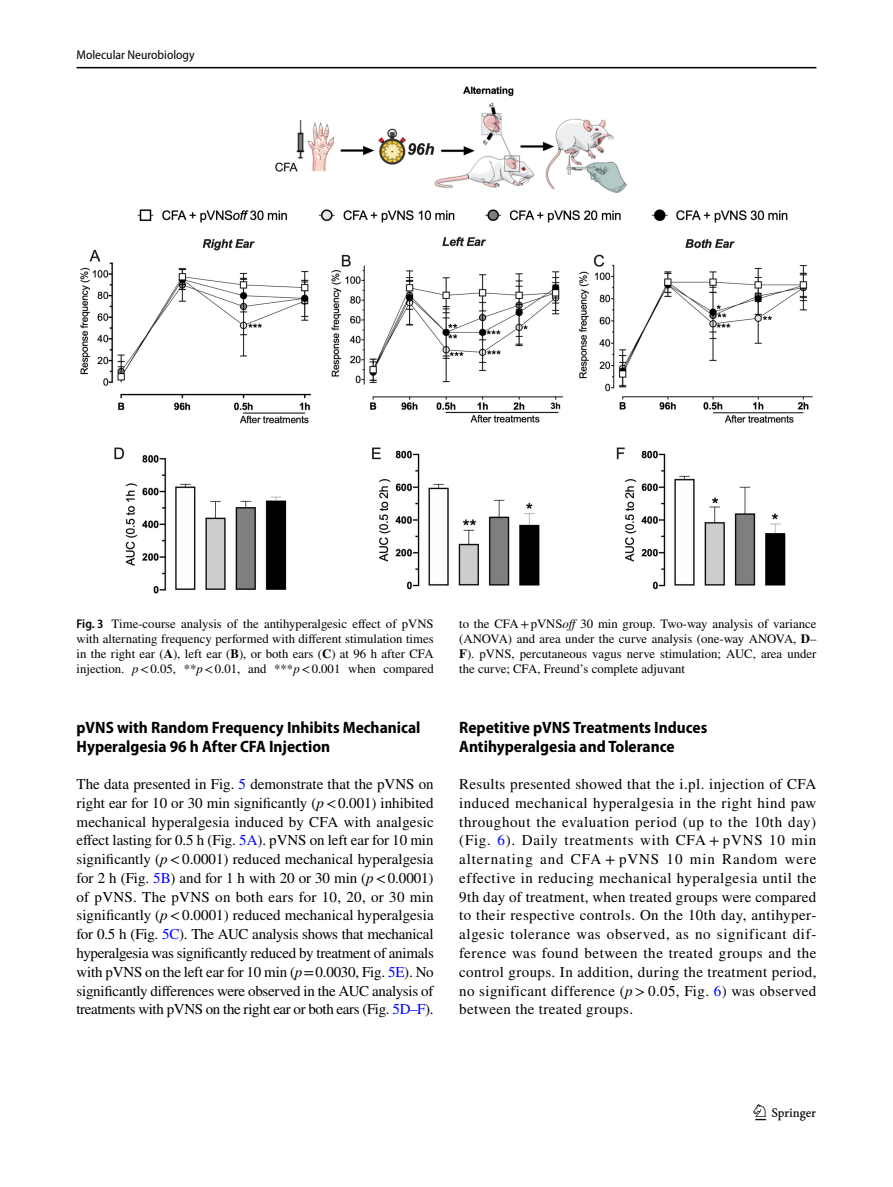
<style>
.page{position:relative;width:893px;height:1187px;background:#fff}
.page>*{position:absolute;margin:0;border:0;box-sizing:border-box;transform-origin:0 0}
.t1{font:22.5px "Springnew Regular 3";color:#000}
.t2{font:700 semi-condensed 16.5px/18.8px "Myriad Pro";color:#000}
.t3{font:15px/18.8px "STIX";letter-spacing:-.005em;color:#000;text-align:justify}
.t4{font:12.75px/15px "STIX";color:#000;text-align:justify}
.t5{font:semi-condensed 12.75px "Myriad Pro";color:#000}
.s1{font-family:"Myriad Pro";font-weight:600;font-stretch:semi-condensed}
.s2{font-weight:700}
.s3{font-style:italic}
.s4{color:#00f}
</style>
<div class="page">
<hr style="left:77px;top:67px;width:739px;height:1px;background:#000">
<img style="left:81px;top:87px;width:731px;height:506px">
<p class="t5" style="left:77px;top:48px;width:120px">Molecular Neurobiology</p>
<p class="t4" style="left:77px;top:617px;width:359px"><span class="s1">Fig. 3</span> Time-course analysis of the antihyperalgesic effect of pVNS with alternating frequency performed with different stimulation times in the right ear (<span class="s2">A</span>), left ear (<span class="s2">B</span>), or both ears (<span class="s2">C</span>) at 96 h after CFA injection. <span class="s3">p</span>&lt;0.05, **<span class="s3">p</span>&lt;0.01, and ***<span class="s3">p</span>&lt;0.001 when compared</p>
<p class="t4" style="left:459px;top:617px;width:359px">to the CFA+pVNS<span class="s3">off</span> 30 min group. Two-way analysis of variance (ANOVA) and area under the curve analysis (one-way ANOVA, <span class="s2">D</span>– <span class="s2">F</span>). pVNS, percutaneous vagus nerve stimulation; AUC, area under the curve; CFA, Freund’s complete adjuvant</p>
<p class="t2" style="left:77px;top:718px;width:345px">pVNS with Random Frequency Inhibits Mechanical<br>Hyperalgesia 96 h After CFA Injection</p>
<p class="t3" style="left:76px;top:775px;width:359px">The data presented in Fig. <span class="s4">5</span> demonstrate that the pVNS on right ear for 10 or 30 min significantly (<span class="s3">p</span>&lt;0.001) inhibited mechanical hyperalgesia induced by CFA with analgesic effect lasting for 0.5 h (Fig. <span class="s4">5A</span>). pVNS on left ear for 10 min significantly (<span class="s3">p</span>&lt;0.0001) reduced mechanical hyperalgesia for 2 h (Fig. <span class="s4">5B</span>) and for 1 h with 20 or 30 min (<span class="s3">p</span>&lt;0.0001) of pVNS. The pVNS on both ears for 10, 20, or 30 min significantly (<span class="s3">p</span>&lt;0.0001) reduced mechanical hyperalgesia for 0.5 h (Fig. <span class="s4">5C</span>). The AUC analysis shows that mechanical hyperalgesia was significantly reduced by treatment of animals with pVNS on the left ear for 10 min (<span class="s3">p</span>=0.0030, Fig. <span class="s4">5E</span>). No significantly differences were observed in the AUC analysis of treatments with pVNS on the right ear or both ears (Fig. <span class="s4">5D–F</span>).</p>
<p class="t2" style="left:459px;top:718px;width:250px">Repetitive pVNS Treatments Induces<br>Antihyperalgesia and Tolerance</p>
<p class="t3" style="left:459px;top:775px;width:359px">Results presented showed that the i.pl. injection of CFA induced mechanical hyperalgesia in the right hind paw throughout the evaluation period (up to the 10th day) (Fig. <span class="s4">6</span>). Daily treatments with CFA + pVNS 10 min alternating and CFA + pVNS 10 min Random were effective in reducing mechanical hyperalgesia until the 9th day of treatment, when treated groups were compared to their respective controls. On the 10th day, antihyper&shy;algesic tolerance was observed, as no significant dif&shy;ference was found between the treated groups and the control groups. In addition, during the treatment period, no significant difference (<span class="s3">p</span> &gt; 0.05, Fig. <span class="s4">6</span>) was observed between the treated groups.</p>
<h1 class="t1" style="left:755px;top:1104px;width:62px">1 3</h1>
</div>
